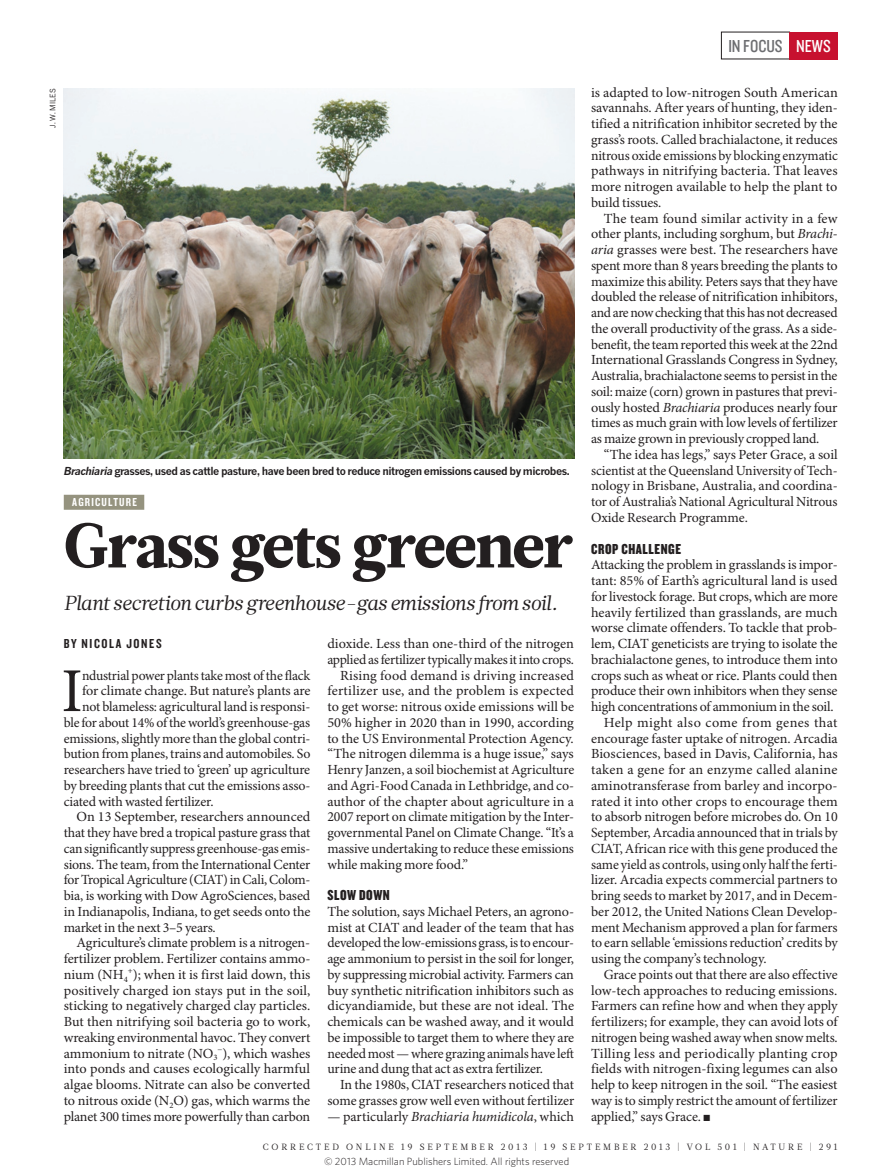
<style>
.page{position:relative;width:893px;height:1174px;background:#fff}
.page>*{position:absolute;margin:0;border:0;box-sizing:border-box;transform-origin:0 0}
.HEAD_42{font:900 63px "Glosa Math";letter-spacing:-.025em;color:#231f20}
.BODY_DROP_CAP{font:62.4px "Minion Pro";color:#231f20}
.INTRO{font:italic 20.25px "Glosa Math";color:#231f20}
.t1{font:18px "Knockout 29 Junior Ltweight";color:#6c6d70}
.t2{font:18px "Knockout 29 Junior Ltweight";color:#fff}
.CROSSHEAD{font:15px "Knockout 69 Full Liteweight";letter-spacing:.04em;color:#231f20}
.BODY_INDENT{font:13.95px/15.8px "Minion Pro";letter-spacing:-.01em;color:#231f20;text-align:justify}
.BODY_1ST_PARA{font:13.95px/15.8px "Minion Pro";letter-spacing:-.015em;color:#231f20;text-align:justify}
.BODY_DROP_CAP-2{font:13.95px "Minion Pro";letter-spacing:-.015em;color:#231f20}
.BODY_INDENT-2{font:italic 13.95px "Minion Pro";letter-spacing:-.015em;color:#231f20}
.AUTHOR_BYLINE{font:13.5px "Knockout 49 Liteweight";letter-spacing:.12em;color:#231f20}
.SUBJECT_STRAP{font:12px "Knockout 49 Liteweight";letter-spacing:.1em;color:#fff}
.PIC_CAPTION{font:700 10.8px "News Gothic MTOT";letter-spacing:-.04em;color:#231f20}
.t3{font:300 10.5px "Whitney";color:#231f20}
.t4{font:9px "Glosa Math";letter-spacing:.315em;color:#231f20}
.PIC_CREDIT{font:7.5px "News Gothic MTOT";color:#231f20}
.s1{font-style:italic}
.s2{font-style:normal}
</style>
<div class="page">
<img style="left:64px;top:89px;width:510px;height:370px">
<div style="left:64px;top:495px;width:80px;height:15px;background:#95937f"></div>
<div style="left:789px;top:32px;width:49px;height:27px;background:#c7112f"></div>
<p class="t1" style="left:728px;top:34px;width:56px">IN FOCUS</p>
<p class="t2" style="left:796px;top:34px;width:36px">NEWS</p>
<p class="PIC_CREDIT" style="left:48px;top:128px;width:41px;rotate:-90deg">J. W. MILES</p>
<p class="PIC_CAPTION" style="left:64px;top:464px;width:507px"><span class="s1">Brachiaria</span> grasses, used as cattle pasture, have been bred to reduce nitrogen emissions caused by microbes.</p>
<p class="SUBJECT_STRAP" style="left:72px;top:494px;width:66px">AGRICULTURE</p>
<p class="HEAD_42" style="left:64px;top:504px;width:510px">Grass gets greener</p>
<p class="INTRO" style="left:64px;top:590px;width:495px">Plant secretion curbs greenhouse-gas emissions from soil.</p>
<p class="AUTHOR_BYLINE" style="left:64px;top:635px;width:99px">BY NICOLA JONES</p>
<p class="BODY_DROP_CAP" style="left:61px;top:654px;width:23px">I</p>
<p class="BODY_DROP_CAP-2" style="left:82px;top:666px;width:230px">ndustrial power plants take most of the flack</p>
<p class="BODY_DROP_CAP-2" style="left:82px;top:682px;width:230px">for climate change. But nature’s plants are</p>
<p class="BODY_DROP_CAP-2" style="left:82px;top:698px;width:230px">not blameless: agricultural land is responsi-</p>
<p class="BODY_DROP_CAP-2" style="left:64px;top:714px;width:248px">ble for about 14% of the world’s greenhouse-gas</p>
<p class="BODY_DROP_CAP-2" style="left:64px;top:729px;width:248px">emissions, slightly more than the global contri-</p>
<p class="BODY_DROP_CAP-2" style="left:64px;top:745px;width:248px">bution from planes, trains and automobiles. So</p>
<p class="BODY_DROP_CAP-2" style="left:64px;top:761px;width:248px">researchers have tried to ‘green’ up agriculture</p>
<p class="BODY_DROP_CAP-2" style="left:64px;top:777px;width:248px">by breeding plants that cut the emissions asso-</p>
<p class="BODY_DROP_CAP-2" style="left:64px;top:792px;width:151px">ciated with wasted fertilizer.</p>
<p class="BODY_INDENT" style="left:64px;top:809px;width:248px;text-indent:13px">On 13 September, researchers announced that they have bred a tropical pasture grass that can significantly suppress greenhouse-gas emis&shy;sions. The team, from the International Center for Tropical Agriculture (CIAT) in Cali, Colom&shy;bia, is working with Dow AgroSciences, based in Indianapolis, Indiana, to get seeds onto the market in the next 3–5 years.</p>
<p class="BODY_INDENT" style="left:64px;top:935px;width:248px;text-indent:13px">Agriculture’s climate problem is a nitrogen&shy;fertilizer problem. Fertilizer contains ammo&shy;nium (NH<sub>4</sub><sup>+</sup>); when it is first laid down, this positively charged ion stays put in the soil, sticking to negatively charged clay particles.<br>But then nitrifying soil bacteria go to work, wreaking environmental havoc. They convert ammonium to nitrate (NO<sub>3</sub><sup>−</sup>), which washes into ponds and causes ecologically harmful algae blooms. Nitrate can also be converted to nitrous oxide (N<sub>2</sub>O) gas, which warms the planet 300 times more powerfully than carbon</p>
<p class="BODY_INDENT" style="left:327px;top:636px;width:248px">dioxide. Less than one-third of the nitrogen applied as fertilizer typically makes it into crops.</p>
<p class="BODY_INDENT" style="left:327px;top:668px;width:248px;text-indent:13px">Rising food demand is driving increased fertilizer use, and the problem is expected to get worse: nitrous oxide emissions will be 50% higher in 2020 than in 1990, according to the US Environmental Protection Agency. “The nitrogen dilemma is a huge issue,” says Henry Janzen, a soil biochemist at Agriculture and Agri-Food Canada in Lethbridge, and co&shy;author of the chapter about agriculture in a 2007 report on climate mitigation by the Inter&shy;governmental Panel on Climate Change. “It’s a massive undertaking to reduce these emissions while making more food.”</p>
<p class="CROSSHEAD" style="left:327px;top:885px;width:64px">SLOW DOWN</p>
<p class="BODY_1ST_PARA" style="left:327px;top:904px;width:248px">The solution, says Michael Peters, an agrono&shy;mist at CIAT and leader of the team that has developed the low-emissions grass, is to encour&shy;age ammonium to persist in the soil for longer, by suppressing microbial activity. Farmers can buy synthetic nitrification inhibitors such as dicyandiamide, but these are not ideal. The chemicals can be washed away, and it would be impossible to target them to where they are needed most — where grazing animals have left urine and dung that act as extra fertilizer.</p>
<p class="BODY_INDENT" style="left:327px;top:1077px;width:248px;text-align:right">In the 1980s, CIAT researchers noticed that some grasses grow well even without fertilizer</p>
<p class="BODY_INDENT-2" style="left:327px;top:1107px;width:248px"><span class="s2">— particularly</span> Brachiaria humidicola<span class="s2">, which</span></p>
<p class="BODY_INDENT" style="left:591px;top:85px;width:248px">is adapted to low-nitrogen South American savannahs. After years of hunting, they iden&shy;tified a nitrification inhibitor secreted by the grass’s roots. Called brachialactone, it reduces nitrous oxide emissions by blocking enzymatic pathways in nitrifying bacteria. That leaves more nitrogen available to help the plant to build tissues.</p>
<p class="BODY_INDENT" style="left:591px;top:211px;width:248px;text-indent:13px">The team found similar activity in a few other plants, including sorghum, but <span class="s1">Brachi&shy;aria</span> grasses were best. The researchers have spent more than 8 years breeding the plants to maximize this ability. Peters says that they have doubled the release of nitrification inhibitors, and are now checking that this has not decreased the overall productivity of the grass. As a side&shy;benefit, the team reported this week at the 22nd International Grasslands Congress in Sydney, Australia, brachialactone seems to persist in the soil: maize (corn) grown in pastures that previ&shy;ously hosted <span class="s1">Brachiaria</span> produces nearly four times as much grain with low levels of fertilizer as maize grown in previously cropped land.</p>
<p class="BODY_INDENT" style="left:591px;top:447px;width:248px;text-indent:13px">“The idea has legs,” says Peter Grace, a soil scientist at the Queensland University of Tech&shy;nology in Brisbane, Australia, and coordina&shy;tor of Australia’s National Agricultural Nitrous Oxide Research Programme.</p>
<p class="CROSSHEAD" style="left:591px;top:539px;width:92px">CROP CHALLENGE</p>
<p class="BODY_1ST_PARA" style="left:591px;top:557px;width:248px">Attacking the problem in grasslands is impor&shy;tant: 85% of Earth’s agricultural land is used for livestock forage. But crops, which are more heavily fertilized than grasslands, are much worse climate offenders. To tackle that prob&shy;lem, CIAT geneticists are trying to isolate the brachialactone genes, to introduce them into crops such as wheat or rice. Plants could then produce their own inhibitors when they sense high concentrations of ammonium in the soil.</p>
<p class="BODY_INDENT" style="left:591px;top:715px;width:248px;text-indent:13px">Help might also come from genes that encourage faster uptake of nitrogen. Arcadia Biosciences, based in Davis, California, has taken a gene for an enzyme called alanine aminotransferase from barley and incorpo&shy;rated it into other crops to encourage them to absorb nitrogen before microbes do. On 10<br>September, Arcadia announced that in trials by CIAT, African rice with this gene produced the same yield as controls, using only half the ferti&shy;lizer. Arcadia expects commercial partners to bring seeds to market by 2017, and in Decem&shy;ber 2012, the United Nations Clean Develop&shy;ment Mechanism approved a plan for farmers to earn sellable ‘emissions reduction’ credits by using the company’s technology.</p>
<p class="BODY_INDENT" style="left:591px;top:967px;width:248px;text-indent:13px">Grace points out that there are also effective low-tech approaches to reducing emissions.<br>Farmers can refine how and when they apply fertilizers; for example, they can avoid lots of nitrogen being washed away when snow melts.<br>Tilling less and periodically planting crop fields with nitrogen-fixing legumes can also help to keep nitrogen in the soil. “The easiest way is to simply restrict the amount of fertilizer applied,” says Grace. ■</p>
<p class="t4" style="left:263px;top:1141px;width:576px">CORRECTED ONLINE 19 SEPTEMBER 2013 | 19 SEPTEMBER 2013 | VOL 501 | NATURE | 291</p>
<p class="t3" style="left:324px;top:1154px;width:247px">© 2013 Macmillan Publishers Limited. All rights reserved</p>
</div>
